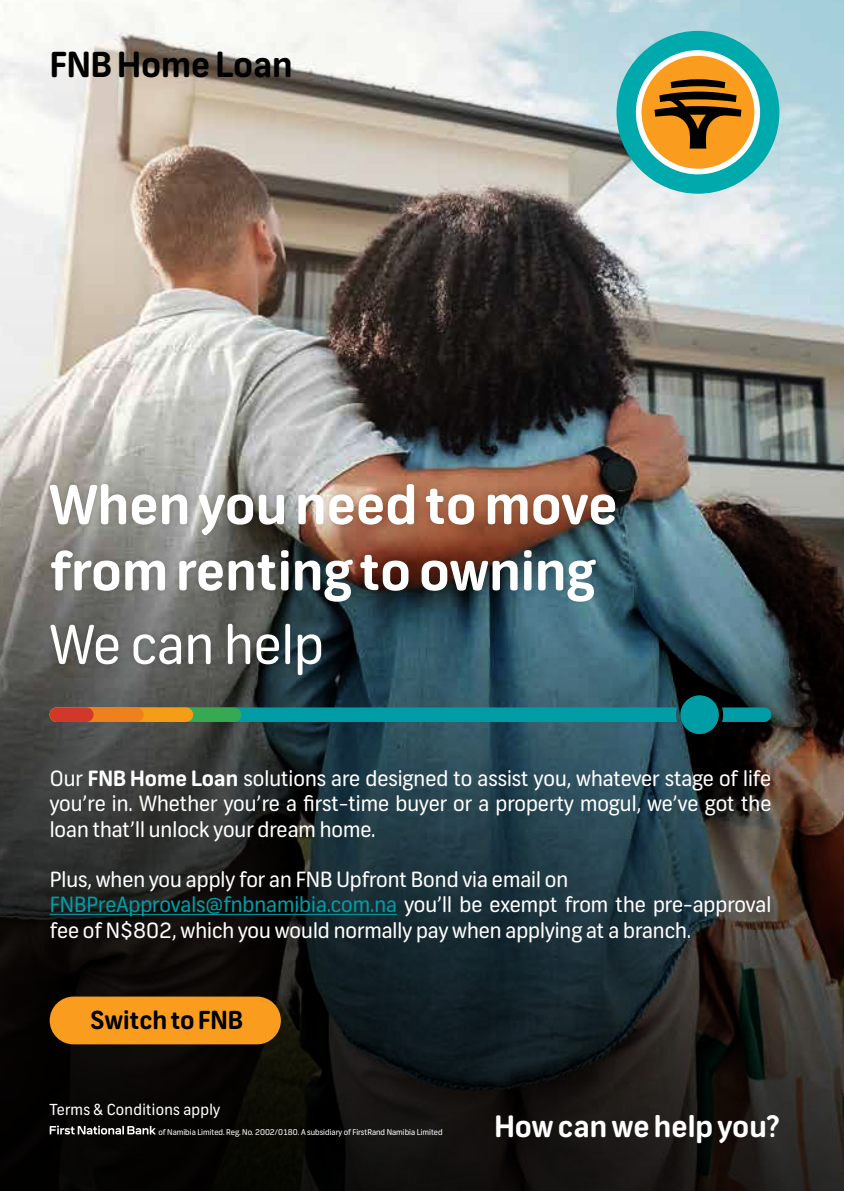
<style>
.page{position:relative;width:844px;height:1191px;background:#fff}
.page>*{position:absolute;margin:0;border:0;box-sizing:border-box;transform-origin:0 0}
.t1{font:700 53.02px/66.1px "FNB Sans";color:#fff}
.t2{font:53.02px "FNB Sans";color:#fff}
.t3{font:700 34.48px "FNB Sans";color:#000}
.t4{font:700 29.22px "FNB Sans";color:#fff}
.t5{font:700 24.85px "FNB Sans";color:#000}
.t6{font:21px/25.2px "FNB Sans";color:#fff;text-align:justify}
.t7{font:15.22px "FNB Sans";letter-spacing:.02em;color:#fff}
.t8{font:8.05px "FNB Sans";color:#fff}
.s1{font-weight:700}
.s2{color:#009da6}
</style>
<div class="page">
<img style="left:0;top:0;width:843px;height:194px">
<img style="left:0;top:194px;width:843px;height:997px">
<div style="left:43px;top:478px;width:578px;height:204px;background:#000;opacity:.16"></div>
<svg style="left:50px;top:1125px;width:106px;height:9px"></svg>
<div style="left:616px;top:31px;width:163px;height:163px;background:#00a9ac;border-radius:50%"></div>
<svg style="left:635px;top:50px;width:124px;height:124px"></svg>
<div style="left:50px;top:996px;width:231px;height:48px;background:#fa9d1e;border-radius:24px"></div>
<hr style="left:50px;top:914px;width:347px;height:1px;background:#009da6">
<svg style="left:50px;top:707px;width:627px;height:15px;background:#019aa3"></svg>
<svg style="left:721px;top:707px;width:50px;height:15px"></svg>
<div style="left:50px;top:707px;width:191px;height:15px;background:#36a952;border-radius:7px"></div>
<div style="left:50px;top:707px;width:143px;height:15px;background:#f59d15;border-radius:7px"></div>
<div style="left:50px;top:707px;width:94px;height:15px;background:#ee801d;border-radius:7px"></div>
<div style="left:50px;top:707px;width:43px;height:15px;background:#d13829;border-radius:7px"></div>
<div style="left:680px;top:695px;width:38px;height:39px;background:#009da6;border-radius:50%"></div>
<h2 class="t3" style="left:50px;top:43px;width:244px">FNB Home Loan</h2>
<h1 class="t1" style="left:50px;top:472px;width:569px">When you need to move from renting to owning</h1>
<h1 class="t2" style="left:50px;top:612px;width:276px">We can help</h1>
<p class="t6" style="left:50px;top:766px;width:723px">Our <span class="s1">FNB Home Loan</span> solutions are designed to assist you, whatever stage of life you’re in. Whether you’re a first-time buyer or a property mogul, we’ve got the loan that’ll unlock your dream home.</p>
<p class="t6" style="left:50px;top:867px;width:723px;text-align:left">Plus, when you apply for an FNB Upfront Bond via email on<br><span class="s2">FNBPreApprovals@fnbnamibia.com.na</span> you’ll be exempt from the pre-approval fee of N$802, which you would normally pay when applying at a branch.</p>
<p class="t5" style="left:90px;top:1004px;width:154px">Switch to FNB</p>
<p class="t7" style="left:50px;top:1100px;width:172px">Terms &amp; Conditions apply</p>
<p class="t8" style="left:158px;top:1126px;width:285px">of Namibia Limited. Reg. No. 2002/0180. A subsidiary of FirstRand Namibia Limited</p>
<h3 class="t4" style="left:494px;top:1108px;width:286px">How can we help you?</h3>
</div>
